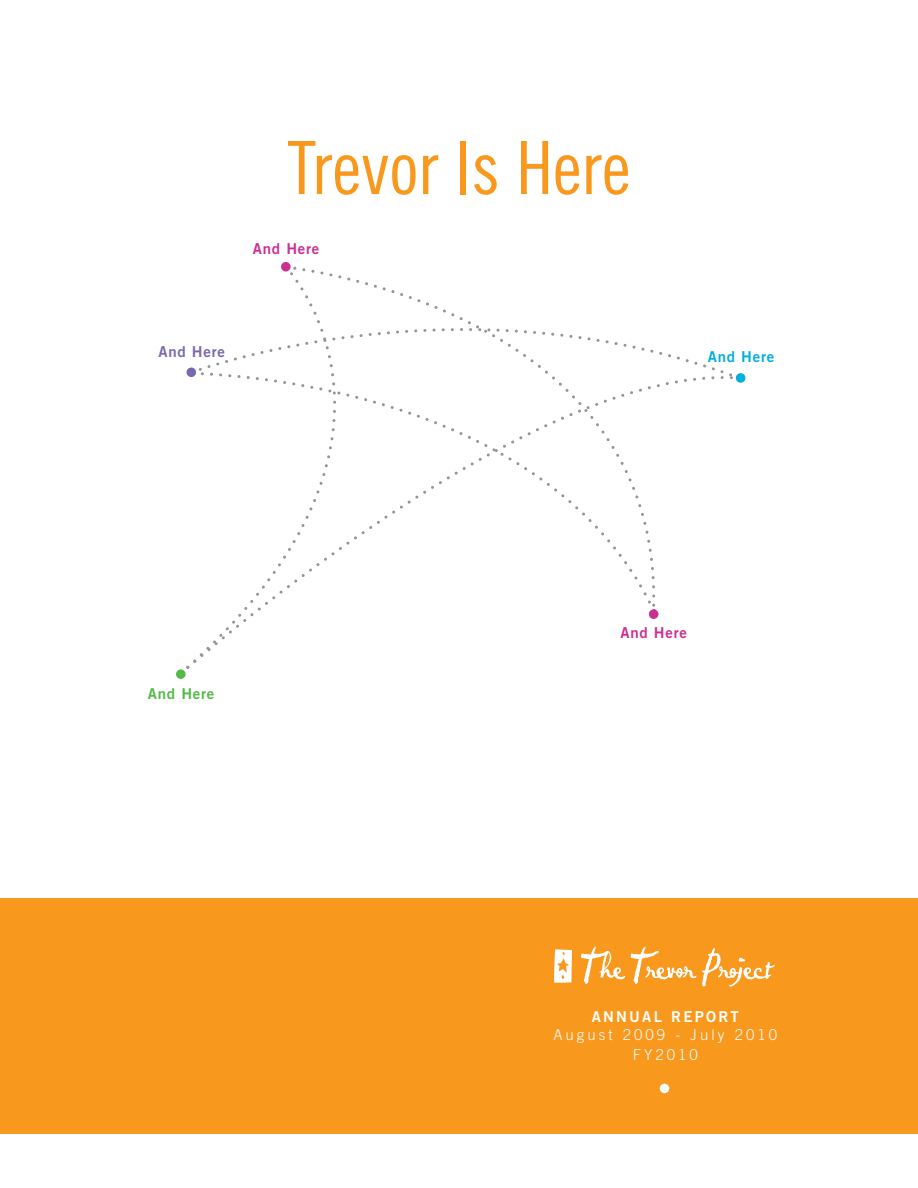
<style>
.page{position:relative;width:918px;height:1188px;background:#fff}
.page>*{position:absolute;margin:0;border:0;box-sizing:border-box;transform-origin:0 0}
.t1{font:73.5px "Trade Gothic LT Std Cn 18";color:#f8981d}
.t2{font:300 15px/19.5px "Trade Gothic LT Std";letter-spacing:.2em;color:#fff;text-align:center}
.t3{font:15px "Trade Gothic LT Std Bd 2";letter-spacing:.05em;color:#c93092}
.t4{font:15px "Trade Gothic LT Std Bd 2";letter-spacing:.15em;color:#fff}
.t5{font:15px "Trade Gothic LT Std Bd 2";letter-spacing:.05em;color:#54b948}
.t6{font:15px "Trade Gothic LT Std Bd 2";letter-spacing:.05em;color:#7a68ae}
.t7{font:15px "Trade Gothic LT Std Bd 2";letter-spacing:.05em;color:#00afdb}
</style>
<div class="page">
<div style="left:0;top:898px;width:918px;height:236px;background:#f8981d"></div>
<svg style="left:198px;top:345px;width:541px;height:35px"></svg>
<svg style="left:291px;top:267px;width:371px;height:346px"></svg>
<div style="left:187px;top:368px;width:9px;height:9px;background:#7a68ae;border-radius:50%"></div>
<svg style="left:554px;top:949px;width:18px;height:34px"></svg>
<svg style="left:581px;top:947px;width:194px;height:40px"></svg>
<div style="left:660px;top:1084px;width:9px;height:9px;background:#fff;border-radius:50%"></div>
<div style="left:176px;top:669px;width:10px;height:10px;background:#54b948;border-radius:50%"></div>
<div style="left:649px;top:609px;width:9px;height:10px;background:#c93092;border-radius:50%"></div>
<div style="left:281px;top:262px;width:10px;height:10px;background:#c93092;border-radius:50%"></div>
<div style="left:736px;top:373px;width:9px;height:10px;background:#00afdb;border-radius:50%"></div>
<h1 class="t1" style="left:287px;top:124px;width:345px">Trevor Is Here</h1>
<p class="t3" style="left:253px;top:240px;width:68px">And Here</p>
<p class="t6" style="left:158px;top:343px;width:68px">And Here</p>
<p class="t7" style="left:708px;top:348px;width:68px">And Here</p>
<p class="t5" style="left:148px;top:684px;width:68px">And Here</p>
<p class="t3" style="left:620px;top:623px;width:68px">And Here</p>
<p class="t4" style="left:592px;top:1007px;width:149px">ANNUAL REPORT</p>
<p class="t2" style="left:553px;top:1025px;width:225px">August 2009 - July 2010<br>FY2010</p>
</div>
